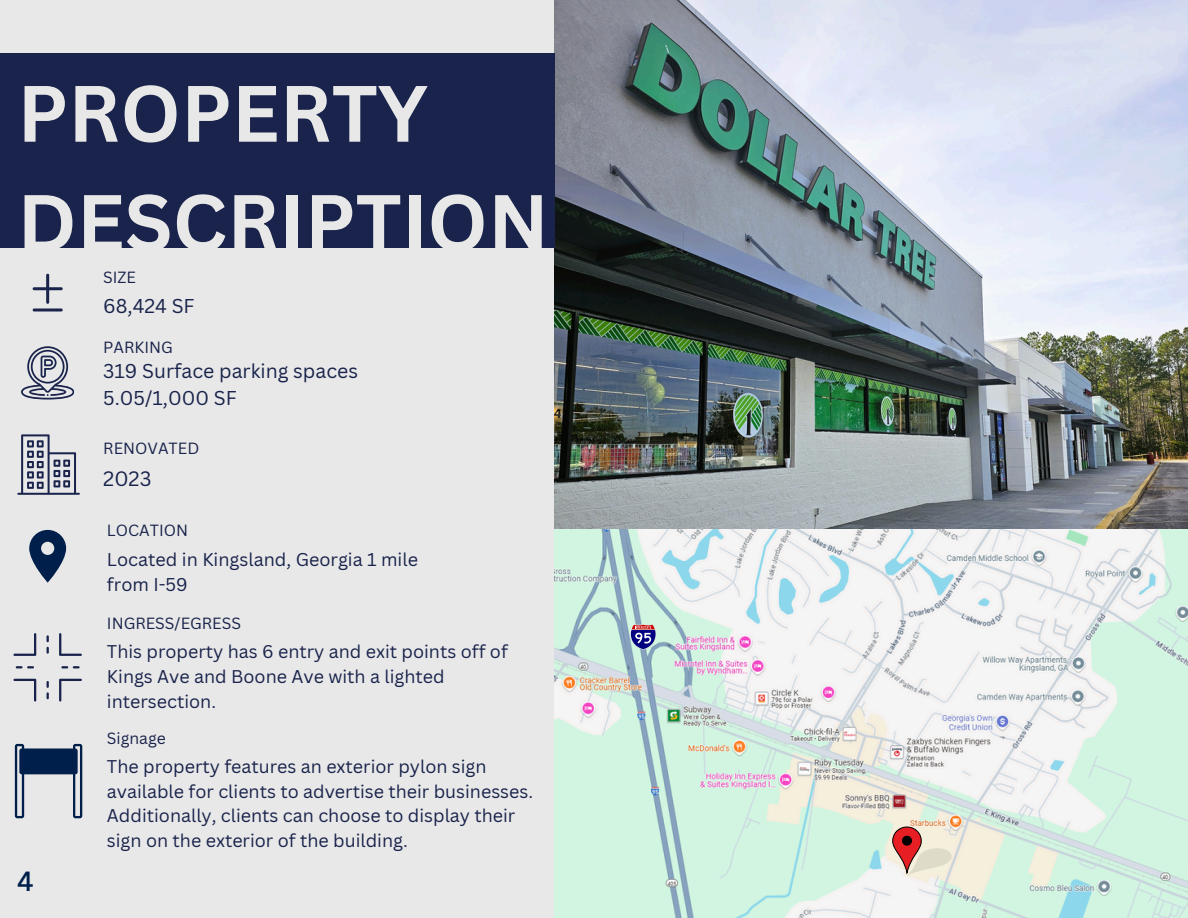
<style>
.page{position:relative;width:1188px;height:918px;background:#e8e8e8}
.page>*{position:absolute;margin:0;border:0;box-sizing:border-box;transform-origin:0 0}
.t1{font:700 78px/109.2px "Canva Sans";color:#e8e8e8}
.t2{font:500 27px "Canva Sans";color:#00204b}
.t3{font:20.25px "Canva Sans";color:#19234b}
.t4{font:19.5px/27px "Canva Sans";color:#19234b}
.t5{font:18px/24.8px "Canva Sans";color:#19234b}
.t6{font:17.85px/24.8px "Canva Sans";color:#19234b}
.t7{font:15.75px "Canva Sans";color:#19234b}
</style>
<div class="page">
<img style="left:555px;top:0;width:633px;height:918px">
<div style="left:0;top:53px;width:555px;height:194px;background:#19234b"></div>
<svg style="left:21px;top:346px;width:53px;height:53px"></svg>
<svg style="left:33px;top:274px;width:30px;height:38px"></svg>
<svg style="left:17px;top:434px;width:63px;height:61px"></svg>
<svg style="left:59px;top:633px;width:23px;height:23px"></svg>
<svg style="left:13px;top:633px;width:23px;height:23px"></svg>
<svg style="left:13px;top:679px;width:23px;height:23px"></svg>
<svg style="left:59px;top:679px;width:23px;height:23px"></svg>
<svg style="left:47px;top:635px;width:2px;height:19px"></svg>
<svg style="left:47px;top:681px;width:2px;height:18px"></svg>
<svg style="left:61px;top:666px;width:19px;height:2px"></svg>
<svg style="left:16px;top:666px;width:18px;height:2px"></svg>
<svg style="left:892px;top:826px;width:60px;height:49px"></svg>
<svg style="left:29px;top:530px;width:37px;height:53px"></svg>
<svg style="left:15px;top:744px;width:67px;height:74px"></svg>
<svg style="left:630px;top:624px;width:26px;height:26px"></svg>
<h1 class="t1" style="left:17px;top:57px;width:533px">PROPERTY<br>DESCRIPTION</h1>
<h5 class="t7" style="left:103px;top:266px;width:34px">SIZE</h5>
<h5 class="t4" style="left:103px;top:292px;width:93px">68,424 SF</h5>
<p class="t7" style="left:103px;top:336px;width:71px">PARKING</p>
<p class="t4" style="left:103px;top:357px;width:256px">319 Surface parking spaces<br>5.05/1,000 SF</p>
<h3 class="t7" style="left:103px;top:437px;width:98px">RENOVATED</h3>
<h5 class="t3" style="left:103px;top:464px;width:50px">2023</h5>
<h3 class="t7" style="left:107px;top:519px;width:83px">LOCATION</h3>
<h2 class="t5" style="left:107px;top:547px;width:313px">Located in Kingsland, Georgia 1 mile from I-59</h2>
<p class="t7" style="left:107px;top:612px;width:136px">INGRESS/EGRESS</p>
<p class="t6" style="left:107px;top:639px;width:402px">This property has 6 entry and exit points off of<br>Kings Ave and Boone Ave with a lighted intersection.</p>
<p class="t7" style="left:107px;top:727px;width:60px">Signage</p>
<h5 class="t2" style="left:17px;top:862px;width:18px">4</h5>
<p class="t6" style="left:107px;top:754px;width:428px">The property features an exterior pylon sign available for clients to advertise their businesses.<br>Additionally, clients can choose to display their sign on the exterior of the building.</p>
</div>
